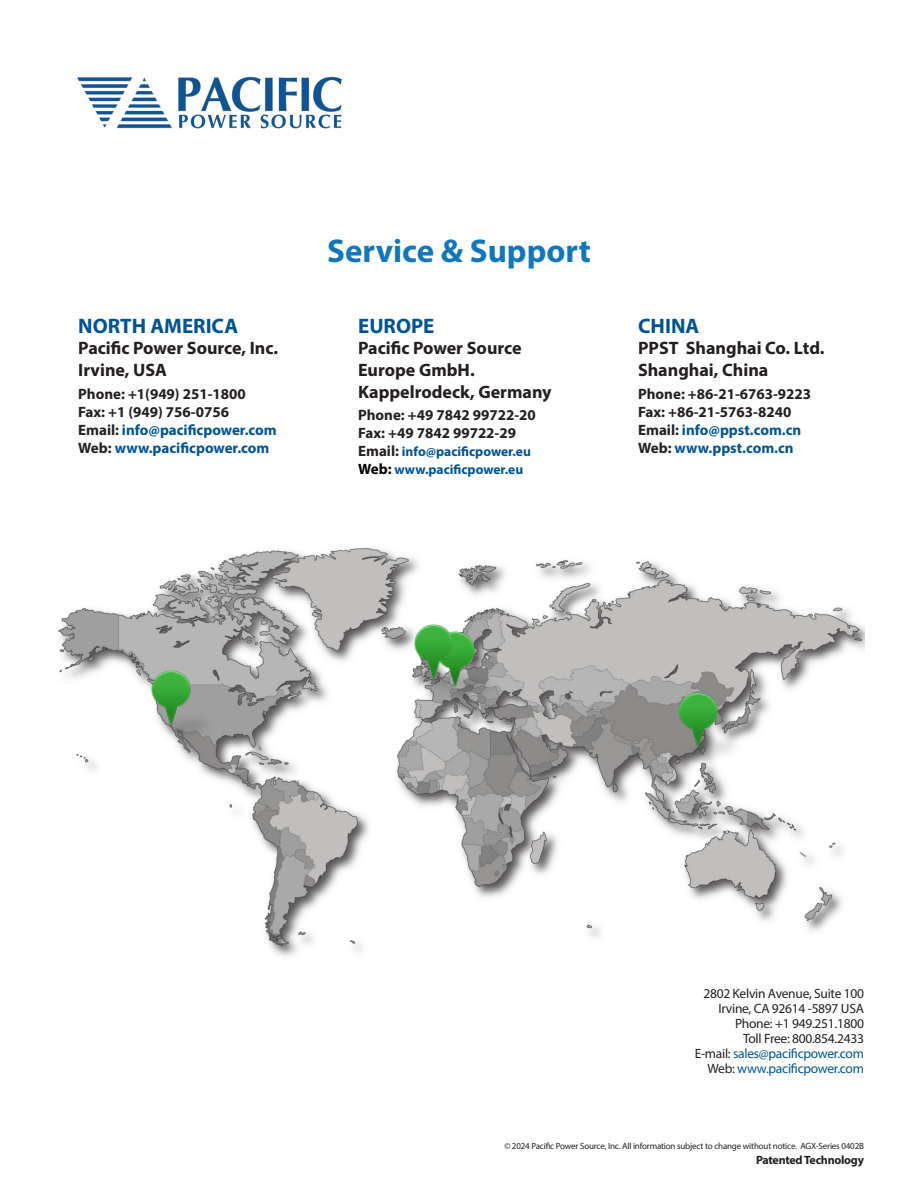
<style>
.page{position:relative;width:918px;height:1188px;background:#fff}
.page>*{position:absolute;margin:0;border:0;box-sizing:border-box;transform-origin:0 0}
.Header_Level_2{font:700 33px "Myriad Pro";color:#1077be}
.White_Subheader{font:700 21px "Myriad Pro";color:#015393}
.White_Subheader-2{font:700 18px "Myriad Pro";color:#231f20}
.White_Subheader-3{font:700 15px "Myriad Pro";color:#231f20}
.White_Subheader-4{font:700 15px/18px "Myriad Pro";color:#015393}
.Subhead2{font:13.5px/15px "Myriad Pro";letter-spacing:-.02em;color:#231f20;text-align:right}
.Subhead2-2{font:13.5px "Myriad Pro";letter-spacing:-.02em;color:#015393}
.t1{font:700 13.5px "Myriad Pro";color:#015393}
.NOTES{font:700 12px "Myriad Pro";letter-spacing:-.02em;color:#231f20}
.NOTES-2{font:9px "Myriad Pro";letter-spacing:-.02em;color:#231f20}
.s1{color:#231f20}
.s2{font-size:15px;color:#231f20}
.s3{font-size:15px;color:#000}
</style>
<div class="page">
<img style="left:58px;top:547px;width:807px;height:409px">
<img style="left:135px;top:705px;width:97px;height:46px">
<img style="left:150px;top:668px;width:42px;height:68px">
<img style="left:419px;top:666px;width:97px;height:46px">
<img style="left:454px;top:629px;width:22px;height:30px">
<img style="left:662px;top:727px;width:97px;height:46px">
<img style="left:677px;top:689px;width:42px;height:69px">
<img style="left:397px;top:659px;width:98px;height:46px">
<img style="left:412px;top:622px;width:42px;height:68px">
<img style="left:77px;top:76px;width:265px;height:53px">
<p class="White_Subheader" style="left:78px;top:312px;width:161px">NORTH AMERICA</p>
<p class="White_Subheader-2" style="left:78px;top:337px;width:201px">Pacific Power Source, Inc.</p>
<p class="White_Subheader-2" style="left:78px;top:358px;width:90px">Irvine, USA</p>
<p class="White_Subheader-3" style="left:78px;top:384px;width:169px">Phone: +1(949) 251-1800</p>
<p class="White_Subheader-3" style="left:78px;top:402px;width:152px">Fax: +1 (949) 756-0756</p>
<p class="White_Subheader-4" style="left:78px;top:420px;width:200px"><span class="s1">Email:</span> info@pacificpower.com<br><span class="s1">Web:</span> www.pacificpower.com</p>
<p class="Header_Level_2" style="left:327px;top:230px;width:265px">Service &amp; Support</p>
<p class="White_Subheader" style="left:358px;top:312px;width:78px">EUROPE</p>
<p class="White_Subheader-2" style="left:358px;top:337px;width:165px">Pacific Power Source</p>
<p class="White_Subheader-2" style="left:358px;top:358px;width:118px">Europe GmbH.</p>
<p class="White_Subheader-2" style="left:358px;top:380px;width:195px">Kappelrodeck, Germany</p>
<p class="White_Subheader-3" style="left:358px;top:405px;width:179px">Phone: +49 7842 99722-20</p>
<p class="White_Subheader-3" style="left:358px;top:423px;width:160px">Fax: +49 7842 99722-29</p>
<p class="t1" style="left:358px;top:443px;width:174px"><span class="s2">Email:</span> info@pacificpower.eu</p>
<p class="t1" style="left:358px;top:461px;width:167px"><span class="s3">Web:</span> www.pacificpower.eu</p>
<p class="White_Subheader" style="left:638px;top:312px;width:63px">CHINA</p>
<p class="White_Subheader-2" style="left:638px;top:337px;width:188px">PPST Shanghai Co. Ltd.</p>
<p class="White_Subheader-2" style="left:638px;top:358px;width:132px">Shanghai, China</p>
<p class="White_Subheader-3" style="left:638px;top:384px;width:175px">Phone: +86-21-6763-9223</p>
<p class="White_Subheader-3" style="left:638px;top:402px;width:155px">Fax: +86-21-5763-8240</p>
<p class="White_Subheader-4" style="left:638px;top:420px;width:165px"><span class="s1">Email:</span> info@ppst.com.cn<br><span class="s1">Web:</span> www.ppst.com.cn</p>
<p class="Subhead2" style="left:703px;top:986px;width:162px">2802 Kelvin Avenue, Suite 100<br>Irvine, CA 92614 -5897 USA</p>
<p class="Subhead2" style="left:735px;top:1016px;width:130px">Phone: +1 949.251.1800</p>
<p class="Subhead2" style="left:743px;top:1031px;width:122px">Toll Free: 800.854.2433</p>
<p class="Subhead2-2" style="left:695px;top:1046px;width:171px"><span class="s1">E-mail:</span> sales@pacificpower.com</p>
<p class="Subhead2-2" style="left:708px;top:1061px;width:158px"><span class="s1">Web:</span> www.pacificpower.com</p>
<p class="NOTES-2" style="left:504px;top:1141px;width:361px">© 2024 Pacific Power Source, Inc. All information subject to change without notice. AGX-Series 0402B</p>
<p class="NOTES" style="left:756px;top:1152px;width:110px">Patented Technology</p>
</div>
